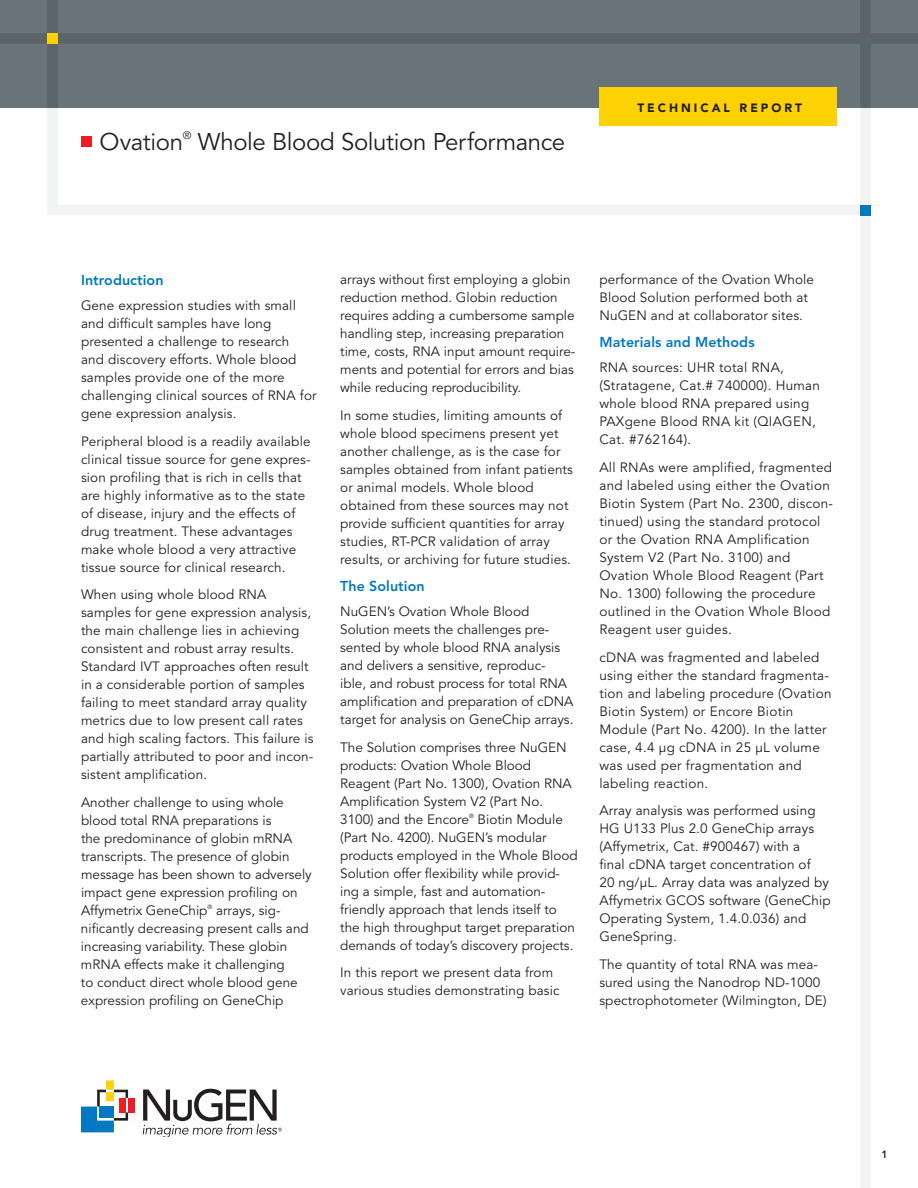
<style>
.page{position:relative;width:918px;height:1188px;background:#fff}
.page>*{position:absolute;margin:0;border:0;box-sizing:border-box;transform-origin:0 0}
.t1{font:24px "Avenir LT Std";letter-spacing:-.015em;color:#231f20}
.t2{font:800 14.25px "Avenir LT Std";letter-spacing:.005em;color:#0079c2}
.t3{font:13.5px/18px "Avenir LT Std";letter-spacing:.01em;color:#231f20}
.t4{font:900 12px "Avenir LT Std";letter-spacing:.25em;color:#231f20}
.t5{font:10.8px "Avenir LT Std";color:#231f20}
.t6{font:800 10.5px "Avenir LT Std";color:#231f20}
</style>
<div class="page">
<div style="left:0;top:0;width:918px;height:108px;background:#6a757b"></div>
<div style="left:860px;top:108px;width:11px;height:1080px;background:#f2f3f4"></div>
<div style="left:47px;top:0;width:11px;height:108px;background:#5a6469"></div>
<div style="left:860px;top:0;width:11px;height:108px;background:#5a6469"></div>
<div style="left:106px;top:1080px;width:8px;height:10px;background:#fed105"></div>
<div style="left:128px;top:1098px;width:6px;height:14px;background:#ee1d23"></div>
<svg style="left:81px;top:1090px;width:47px;height:42px"></svg>
<div style="left:100px;top:1107px;width:14px;height:11px;background:#0079c2"></div>
<svg style="left:143px;top:1089px;width:139px;height:48px"></svg>
<div style="left:599px;top:87px;width:238px;height:39px;background:#fed105"></div>
<div style="left:0;top:33px;width:918px;height:11px;background:#5a6469"></div>
<div style="left:47px;top:33px;width:11px;height:11px;background:#fed105"></div>
<svg style="left:48px;top:108px;width:823px;height:108px"></svg>
<div style="left:860px;top:205px;width:11px;height:10px;background:#0079c2"></div>
<h1 class="t1" style="left:100px;top:128px;width:85px">Ovation</h1>
<p class="t5" style="left:183px;top:129px;width:10px">®</p>
<h1 class="t1" style="left:198px;top:128px;width:369px">Whole Blood Solution Performance</h1>
<p class="t4" style="left:637px;top:101px;width:166px">TECHNICAL REPORT</p>
<p class="t2" style="left:81px;top:272px;width:84px">Introduction</p>
<p class="t3" style="left:81px;top:297px;width:237px">Gene expression studies with small and difficult samples have long presented a challenge to research<br>and discovery efforts. Whole blood samples provide one of the more challenging clinical sources of RNA for gene expression analysis.</p>
<p class="t3" style="left:81px;top:432px;width:231px">Peripheral blood is a readily available clinical tissue source for gene expres&shy;sion profiling that is rich in cells that are highly informative as to the state of disease, injury and the effects of drug treatment. These advantages make whole blood a very attractive tissue source for clinical research.</p>
<p class="t3" style="left:81px;top:586px;width:234px">When using whole blood RNA samples for gene expression analysis, the main challenge lies in achieving consistent and robust array results.<br>Standard IVT approaches often result in a considerable portion of samples failing to meet standard array quality metrics due to low present call rates and high scaling factors. This failure is partially attributed to poor and incon&shy;sistent amplification.</p>
<p class="t3" style="left:81px;top:794px;width:232px">Another challenge to using whole blood total RNA preparations is<br>the predominance of globin mRNA transcripts. The presence of globin message has been shown to adversely impact gene expression profiling on Affymetrix GeneChip<sup>®</sup> arrays, sig&shy;nificantly decreasing present calls and increasing variability. These globin mRNA effects make it challenging<br>to conduct direct whole blood gene expression profiling on GeneChip</p>
<p class="t3" style="left:340px;top:271px;width:237px">arrays without first employing a globin reduction method. Globin reduction requires adding a cumbersome sample handling step, increasing preparation time, costs, RNA input amount require&shy;ments and potential for errors and bias while reducing reproducibility.</p>
<p class="t3" style="left:340px;top:407px;width:234px">In some studies, limiting amounts of whole blood specimens present yet another challenge, as is the case for samples obtained from infant patients or animal models. Whole blood obtained from these sources may not provide sufficient quantities for array studies, RT-PCR validation of array results, or archiving for future studies.</p>
<p class="t2" style="left:340px;top:578px;width:86px">The Solution</p>
<p class="t3" style="left:340px;top:603px;width:235px">NuGEN’s Ovation Whole Blood Solution meets the challenges pre&shy;sented by whole blood RNA analysis and delivers a sensitive, reproduc&shy;ible, and robust process for total RNA amplification and preparation of cDNA target for analysis on GeneChip arrays.</p>
<p class="t3" style="left:340px;top:738px;width:239px">The Solution comprises three NuGEN products: Ovation Whole Blood Reagent (Part No. 1300), Ovation RNA Amplification System V2 (Part No.<br>3100) and the Encore<sup>®</sup> Biotin Module (Part No. 4200). NuGEN’s modular products employed in the Whole Blood Solution offer flexibility while provid&shy;ing a simple, fast and automation&shy;friendly approach that lends itself to the high throughput target preparation demands of today’s discovery projects.</p>
<p class="t3" style="left:340px;top:964px;width:221px">In this report we present data from various studies demonstrating basic</p>
<p class="t3" style="left:599px;top:271px;width:216px">performance of the Ovation Whole<br>Blood Solution performed both at<br>NuGEN and at collaborator sites.</p>
<p class="t2" style="left:599px;top:334px;width:157px">Materials and Methods</p>
<p class="t3" style="left:599px;top:359px;width:222px">RNA sources: UHR total RNA, (Stratagene, Cat.# 740000). Human whole blood RNA prepared using<br>PAXgene Blood RNA kit (QIAGEN,<br>Cat. #762164).</p>
<p class="t3" style="left:599px;top:459px;width:235px">All RNAs were amplified, fragmented and labeled using either the Ovation Biotin System (Part No. 2300, discon&shy;tinued) using the standard protocol or the Ovation RNA Amplification System V2 (Part No. 3100) and Ovation Whole Blood Reagent (Part No. 1300) following the procedure outlined in the Ovation Whole Blood Reagent user guides.</p>
<p class="t3" style="left:599px;top:648px;width:234px">cDNA was fragmented and labeled using either the standard fragmenta&shy;tion and labeling procedure (Ovation<br>Biotin System) or Encore Biotin<br>Module (Part No. 4200). In the latter case, 4.4 μg cDNA in 25 μL volume was used per fragmentation and labeling reaction.</p>
<p class="t3" style="left:599px;top:802px;width:233px">Array analysis was performed using<br>HG U133 Plus 2.0 GeneChip arrays (Affymetrix, Cat. #900467) with a<br>final cDNA target concentration of<br>20 ng/μL. Array data was analyzed by<br>Affymetrix GCOS software (GeneChip<br>Operating System, 1.4.0.036) and<br>GeneSpring.</p>
<p class="t3" style="left:599px;top:956px;width:229px">The quantity of total RNA was mea&shy;sured using the Nanodrop ND-1000 spectrophotometer (Wilmington, DE)</p>
<p class="t6" style="left:881px;top:1148px;width:8px">1</p>
</div>
